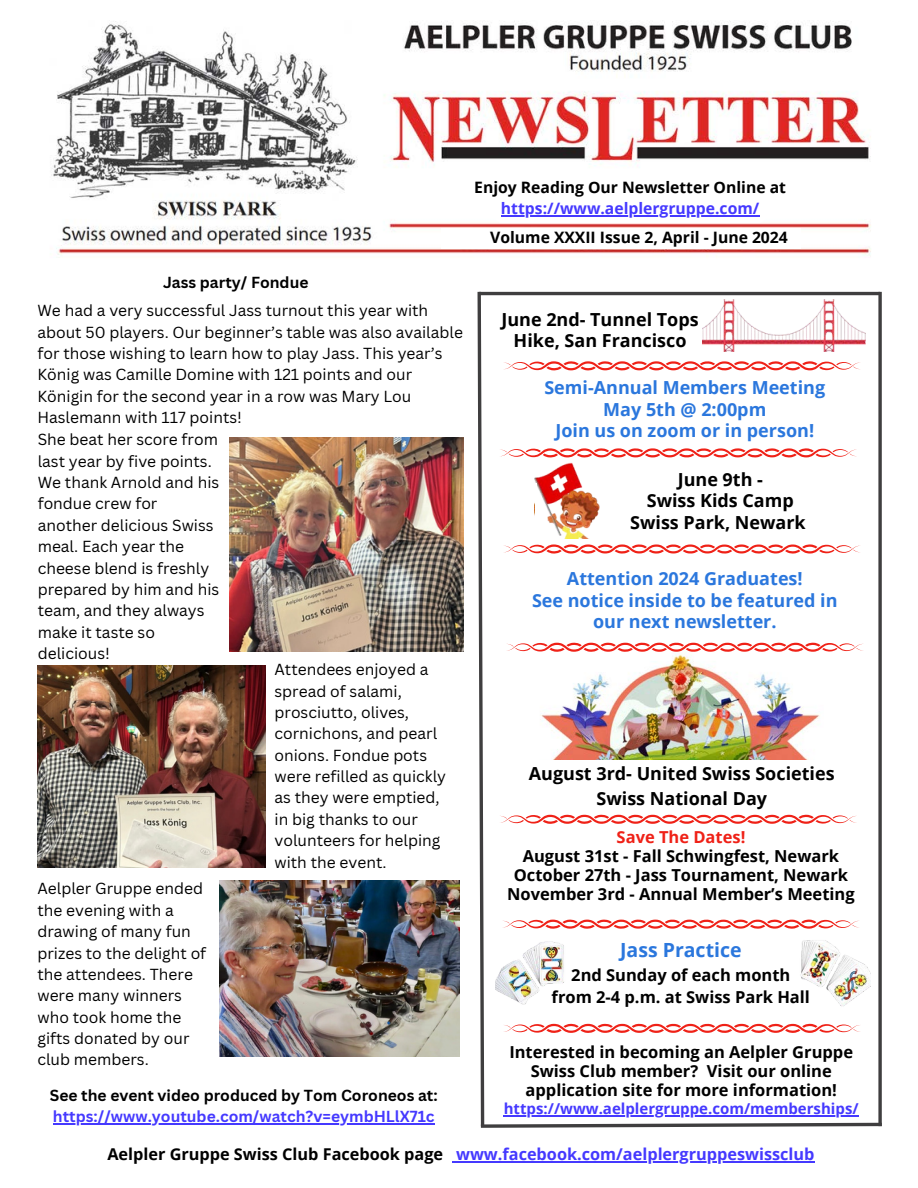
<style>
.page{position:relative;width:918px;height:1188px;background:#fff}
.page>*{position:absolute;margin:0;border:0;box-sizing:border-box;transform-origin:0 0}
.t1{font:700 19.5px "Open Sans";color:#2b77dd}
.t2{font:700 18px/21.3px "Open Sans";color:#2b77dd;text-align:center}
.t3{font:700 18px/21.3px "Open Sans";color:#000;text-align:center}
.t4{font:700 16.5px/19.2px "Open Sans";color:#000;text-align:center}
.t5{font:700 16.35px "Open Sans";color:#4539ff}
.t6{font:700 16.35px "Open Sans";color:#000}
.t7{font:700 15.75px "Open Sans";color:#000}
.t8{font:700 15.75px "Open Sans";color:#4539ff}
.t9{font:15.6px/21.3px "Canva Sans";color:#000}
.t10{font:700 15.6px "Canva Sans";color:#000}
.t11{font:700 15.6px "Canva Sans";color:#4539ff}
.t12{font:700 15px "Open Sans";color:#4539ff}
.s1{color:#ef2117}
</style>
<div class="page">
<img style="left:51px;top:21px;width:820px;height:236px">
<div style="left:441px;top:229px;width:360px;height:20px;background:#fff"></div>
<img style="left:229px;top:438px;width:234px;height:214px">
<img style="left:37px;top:666px;width:229px;height:201px">
<img style="left:219px;top:880px;width:240px;height:177px">
<hr style="left:456px;top:1161px;width:359px;height:1px;background:#4539ff">
<svg style="left:468px;top:174px;width:329px;height:49px"></svg>
<hr style="left:501px;top:215px;width:258px;height:1px;background:#4539ff">
<hr style="left:53px;top:1123px;width:382px;height:1px;background:#4539ff">
<svg style="left:477px;top:291px;width:405px;height:837px"></svg>
<p class="t7" style="left:474px;top:176px;width:313px">Enjoy Reading Our Newsletter Online at</p>
<p class="t8" style="left:501px;top:197px;width:260px">https://www.aelplergruppe.com/</p>
<p class="t10" style="left:163px;top:271px;width:147px">Jass party/ Fondue</p>
<p class="t7" style="left:490px;top:226px;width:299px">Volume XXXII Issue 2, April - June 2024</p>
<h1 class="t9" style="left:37px;top:299px;width:427px">We had a very successful Jass turnout this year with about 50 players. Our beginner’s table was also available for those wishing to learn how to play Jass. This year’s König was Camille Domine with 121 points and our Königin for the second year in a row was Mary Lou Haslemann with 117 points!</h1>
<p class="t3" style="left:501px;top:308px;width:199px">June 2nd- Tunnel Tops<br>Hike, San Francisco</p>
<p class="t2" style="left:544px;top:377px;width:282px">Semi-Annual Members Meeting</p>
<h1 class="t2" style="left:603px;top:398px;width:165px">May 5th @ 2:00pm</h1>
<p class="t2" style="left:555px;top:419px;width:260px">Join us on zoom or in person!</p>
<p class="t3" style="left:630px;top:468px;width:177px">June 9th -<br>Swiss Kids Camp<br>Swiss Park, Newark</p>
<p class="t9" style="left:38px;top:429px;width:182px">She beat her score from last year by five points.</p>
<p class="t9" style="left:38px;top:471px;width:183px">We thank Arnold and his fondue crew for another delicious Swiss meal. Each year the cheese blend is freshly prepared by him and his team, and they always make it taste so delicious!</p>
<p class="t2" style="left:532px;top:568px;width:307px">Attention 2024 Graduates!<br>See notice inside to be featured in our next newsletter.</p>
<h1 class="t9" style="left:37px;top:878px;width:170px">Aelpler Gruppe ended the evening with a drawing of many fun prizes to the delight of the attendees. There were many winners who took home the gifts donated by our club members.</h1>
<p class="t9" style="left:275px;top:658px;width:173px">Attendees enjoyed a spread of salami, prosciutto, olives, cornichons, and pearl onions. Fondue pots were refilled as quickly as they were emptied, in big thanks to our volunteers for helping with the event.</p>
<h1 class="t10" style="left:50px;top:1084px;width:389px">See the event video produced by Tom Coroneos at:</h1>
<p class="t11" style="left:53px;top:1105px;width:383px">https://www.youtube.com/watch?v=eymbHLlX71c</p>
<p class="t3" style="left:529px;top:761px;width:307px;line-height:24.8px">August 3rd- United Swiss Societies<br>Swiss National Day</p>
<h1 class="t4" style="left:507px;top:827px;width:349px"><span class="s1">Save The Dates!<br></span>August 31st - Fall Schwingfest, Newark October 27th - Jass Tournament, Newark November 3rd - Annual Member’s Meeting</h1>
<h2 class="t1" style="left:620px;top:936px;width:123px">Jass Practice</h2>
<h2 class="t4" style="left:552px;top:963px;width:260px;line-height:22.5px">2nd Sunday of each month from 2-4 p.m. at Swiss Park Hall</h2>
<h1 class="t4" style="left:509px;top:1042px;width:345px">Interested in becoming an Aelpler Gruppe<br>Swiss Club member? Visit our online application site for more information!</h1>
<p class="t12" style="left:504px;top:1098px;width:356px">https://www.aelplergruppe.com/memberships/</p>
<p class="t6" style="left:107px;top:1142px;width:337px">Aelpler Gruppe Swiss Club Facebook page</p>
<p class="t5" style="left:456px;top:1142px;width:360px">www.facebook.com/aelplergruppeswissclub</p>
</div>
